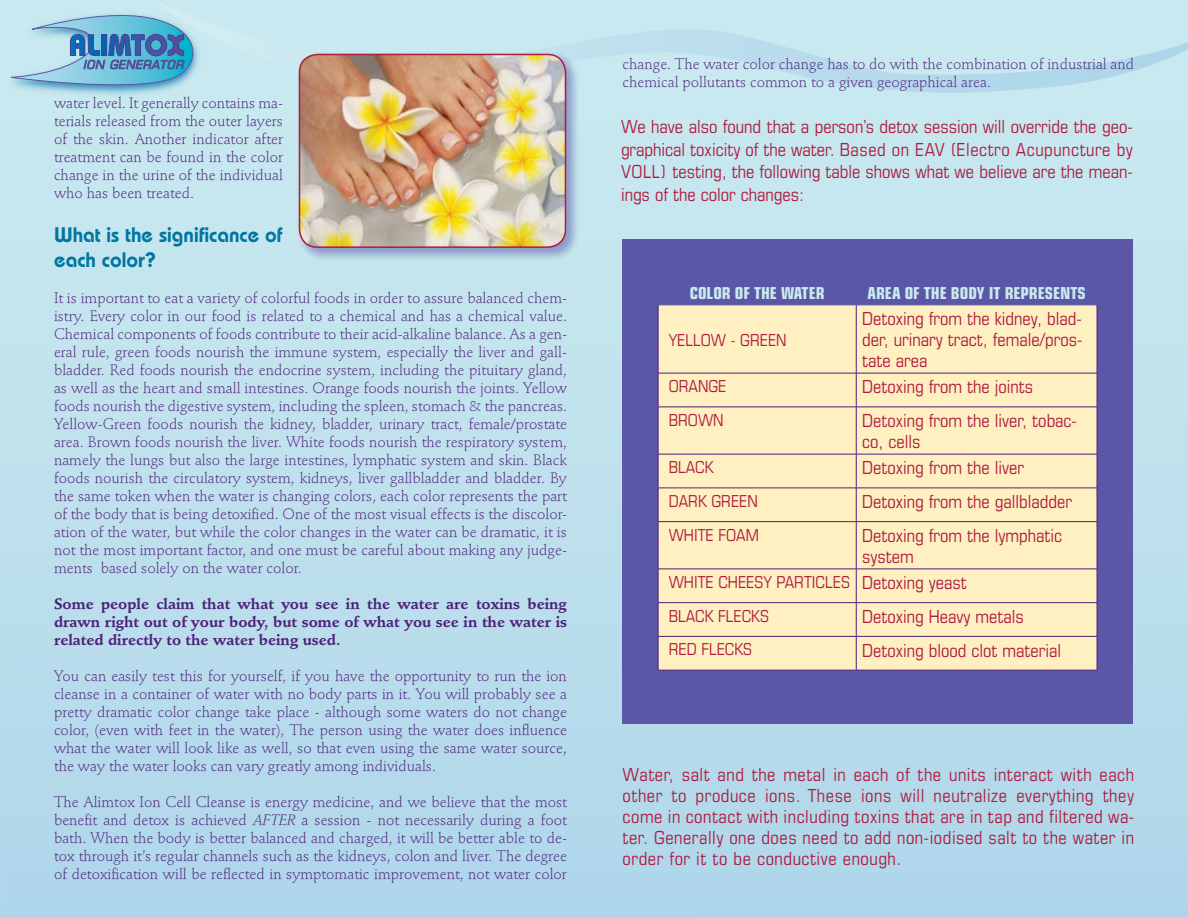
<style>
.page{position:relative;width:1188px;height:918px;background:#fff}
.page>*{position:absolute;margin:0;border:0;box-sizing:border-box;transform-origin:0 0}
.t1{font:600 21px/25.2px "Bauhaus";color:#0076a3}
.t2{font:condensed 18px/21px "Eurostile";color:#ae1c3f;text-align:justify}
.t3{font:condensed 16.5px/33.8px "Eurostile";color:#ae1c3f}
.t4{font:700 condensed 16.5px "Eurostile";color:#c8e9ef}
.t5{font:300 15px/18px "Stempel Schneidler";color:#4d207a;text-align:justify}
.t6{font:700 15px/18px "Stempel Schneidler";color:#4d207a;text-align:justify}
.s1{font-style:italic}
.s2{font-size:18px}
</style>
<div class="page">
<div style="left:0;top:0;width:1188px;height:918px;background:linear-gradient(to right,#bddfed,#badeec)"></div>
<div style="left:622px;top:239px;width:511px;height:485px;background:#5b57a6"></div>
<div style="left:659px;top:306px;width:438px;height:364px;background:#fff0c2"></div>
<hr style="left:658px;top:305px;width:1px;height:68px;background:#4d207a">
<hr style="left:856px;top:305px;width:1px;height:68px;background:#4d207a">
<hr style="left:1097px;top:305px;width:1px;height:68px;background:#4d207a">
<hr style="left:658px;top:373px;width:198px;height:1px;background:#4d207a">
<hr style="left:658px;top:373px;width:1px;height:34px;background:#4d207a">
<hr style="left:856px;top:373px;width:241px;height:1px;background:#4d207a">
<hr style="left:856px;top:373px;width:1px;height:34px;background:#4d207a">
<hr style="left:1097px;top:373px;width:1px;height:34px;background:#4d207a">
<hr style="left:658px;top:407px;width:198px;height:1px;background:#4d207a">
<hr style="left:658px;top:407px;width:1px;height:47px;background:#4d207a">
<hr style="left:856px;top:407px;width:241px;height:1px;background:#4d207a">
<hr style="left:856px;top:407px;width:1px;height:47px;background:#4d207a">
<hr style="left:1097px;top:407px;width:1px;height:47px;background:#4d207a">
<hr style="left:658px;top:454px;width:198px;height:1px;background:#4d207a">
<hr style="left:658px;top:454px;width:1px;height:34px;background:#4d207a">
<hr style="left:856px;top:454px;width:241px;height:1px;background:#4d207a">
<hr style="left:856px;top:454px;width:1px;height:34px;background:#4d207a">
<hr style="left:1097px;top:454px;width:1px;height:34px;background:#4d207a">
<hr style="left:658px;top:488px;width:198px;height:1px;background:#4d207a">
<hr style="left:658px;top:488px;width:1px;height:33px;background:#4d207a">
<hr style="left:856px;top:488px;width:241px;height:1px;background:#4d207a">
<hr style="left:856px;top:488px;width:1px;height:33px;background:#4d207a">
<hr style="left:1097px;top:488px;width:1px;height:33px;background:#4d207a">
<hr style="left:658px;top:521px;width:198px;height:1px;background:#4d207a">
<hr style="left:658px;top:522px;width:1px;height:47px;background:#4d207a">
<hr style="left:856px;top:521px;width:241px;height:1px;background:#4d207a">
<hr style="left:856px;top:522px;width:1px;height:47px;background:#4d207a">
<hr style="left:1097px;top:522px;width:1px;height:47px;background:#4d207a">
<hr style="left:658px;top:569px;width:198px;height:1px;background:#4d207a">
<hr style="left:658px;top:569px;width:1px;height:33px;background:#4d207a">
<hr style="left:856px;top:569px;width:241px;height:1px;background:#4d207a">
<hr style="left:856px;top:569px;width:1px;height:33px;background:#4d207a">
<hr style="left:1097px;top:569px;width:1px;height:33px;background:#4d207a">
<hr style="left:658px;top:602px;width:198px;height:1px;background:#4d207a">
<hr style="left:658px;top:603px;width:1px;height:33px;background:#4d207a">
<hr style="left:856px;top:602px;width:241px;height:1px;background:#4d207a">
<hr style="left:856px;top:603px;width:1px;height:33px;background:#4d207a">
<hr style="left:1097px;top:603px;width:1px;height:33px;background:#4d207a">
<hr style="left:658px;top:636px;width:198px;height:1px;background:#4d207a">
<hr style="left:658px;top:637px;width:1px;height:33px;background:#4d207a">
<hr style="left:856px;top:636px;width:241px;height:1px;background:#4d207a">
<hr style="left:856px;top:637px;width:1px;height:33px;background:#4d207a">
<hr style="left:1097px;top:637px;width:1px;height:33px;background:#4d207a">
<hr style="left:658px;top:670px;width:198px;height:1px;background:#4d207a">
<hr style="left:856px;top:670px;width:241px;height:1px;background:#4d207a">
<svg style="left:154px;top:1px;width:1034px;height:99px;background:#c5e6ee"></svg>
<img style="left:9px;top:9px;width:194px;height:88px">
<svg style="left:11px;top:9px;width:191px;height:84px;background:#87bdd7"></svg>
<div style="left:295px;top:50px;width:285px;height:212px;background:#5b57a6;opacity:.55"></div>
<img style="left:299px;top:54px;width:266px;height:193px;border-radius:18px">
<div style="left:299px;top:54px;width:267px;height:194px;border:2px solid #ae1c3f;border-radius:18px"></div>
<p class="t5" style="left:54px;top:95px;width:231px">water level. It generally contains ma&shy;terials released from the outer layers of the skin. Another indicator after treatment can be found in the color change in the urine of the individual who has been treated.</p>
<h1 class="t1" style="left:54px;top:221px;width:230px">What is the significance of each color?</h1>
<p class="t5" style="left:54px;top:289px;width:515px">It is important to eat a variety of colorful foods in order to assure balanced chem&shy;istry. Every color in our food is related to a chemical and has a chemical value.<br>Chemical components of foods contribute to their acid-alkaline balance. As a gen&shy;eral rule, green foods nourish the immune system, especially the liver and gall&shy;bladder. Red foods nourish the endocrine system, including the pituitary gland, as well as the heart and small intestines. Orange foods nourish the joints. Yellow foods nourish the digestive system, including the spleen, stomach &amp; the pancreas.<br>Yellow-Green foods nourish the kidney, bladder, urinary tract, female/prostate area. Brown foods nourish the liver. White foods nourish the respiratory system, namely the lungs but also the large intestines, lymphatic system and skin. Black foods nourish the circulatory system, kidneys, liver gallbladder and bladder. By the same token when the water is changing colors, each color represents the part of the body that is being detoxified. One of the most visual effects is the discolor&shy;ation of the water, but while the color changes in the water can be dramatic, it is not the most important factor, and one must be careful about making any judge&shy;ments based solely on the water color.</p>
<p class="t6" style="left:54px;top:595px;width:515px">Some people claim that what you see in the water are toxins being drawn right out of your body, but some of what you see in the water is related directly to the water being used.</p>
<p class="t5" style="left:54px;top:667px;width:515px">You can easily test this for yourself, if you have the opportunity to run the ion cleanse in a container of water with no body parts in it. You will probably see a pretty dramatic color change take place - although some waters do not change color, (even with feet in the water), The person using the water does influence what the water will look like as well, so that even using the same water source, the way the water looks can vary greatly among individuals.</p>
<p class="t5" style="left:54px;top:793px;width:515px">The Alimtox Ion Cell Cleanse is energy medicine, and we believe that the most benefit and detox is achieved <span class="s1">AFTER</span> a session - not necessarily during a foot bath. When the body is better balanced and charged, it will be better able to de&shy;tox through it’s regular channels such as the kidneys, colon and liver. The degree of detoxification will be reflected in symptomatic improvement, not water color</p>
<p class="t5" style="left:623px;top:55px;width:513px">change. The water color change has to do with the combination of industrial and chemical pollutants common to a given geographical area.</p>
<p class="t2" style="left:621px;top:115px;width:513px;line-height:22.5px">We have also found that a person’s detox session will override the geo&shy;graphical toxicity of the water. Based on EAV (Electro Acupuncture by VOLL) testing, the following table shows what we believe are the mean&shy;ings of the color changes:</p>
<p class="t4" style="left:690px;top:283px;width:136px">COLOR OF THE WATER</p>
<p class="t4" style="left:868px;top:283px;width:220px">AREA OF THE BODY IT REPRESENTS</p>
<p class="t3" style="left:669px;top:322px;width:120px">YELLOW - GREEN</p>
<p class="t2" style="left:862px;top:308px;width:222px">Detoxing from the kidney, blad&shy;der, urinary tract, female/pros&shy;tate area</p>
<p class="t3" style="left:669px;top:369px;width:59px">ORANGE</p>
<p class="t2" style="left:862px;top:376px;width:173px">Detoxing from the joints</p>
<p class="t3" style="left:669px;top:403px;width:57px">BROWN</p>
<p class="t2" style="left:862px;top:410px;width:216px">Detoxing from the liver, tobac&shy;co, cells</p>
<p class="t3" style="left:669px;top:450px;width:46px">BLACK</p>
<p class="t2" style="left:862px;top:457px;width:164px">Detoxing from the liver</p>
<p class="t3" style="left:669px;top:484px;width:91px">DARK GREEN</p>
<p class="t2" style="left:862px;top:491px;width:211px">Detoxing from the gallbladder</p>
<p class="t3" style="left:669px;top:518px;width:92px">WHITE FOAM</p>
<p class="t2" style="left:862px;top:525px;width:201px">Detoxing from the lymphatic system</p>
<p class="t3" style="left:669px;top:565px;width:300px">WHITE CHEESY PARTICLES <span class="s2">Detoxing yeast<br></span>BLACK FLECKS</p>
<p class="t2" style="left:862px;top:606px;width:163px">Detoxing Heavy metals</p>
<p class="t3" style="left:669px;top:632px;width:85px">RED FLECKS</p>
<p class="t2" style="left:862px;top:639px;width:201px">Detoxing blood clot material</p>
<p class="t2" style="left:623px;top:764px;width:513px">Water, salt and the metal in each of the units interact with each other to produce ions. These ions will neutralize everything they come in contact with including toxins that are in tap and filtered wa&shy;ter. Generally one does need to add non-iodised salt to the water in order for it to be conductive enough.</p>
</div>
